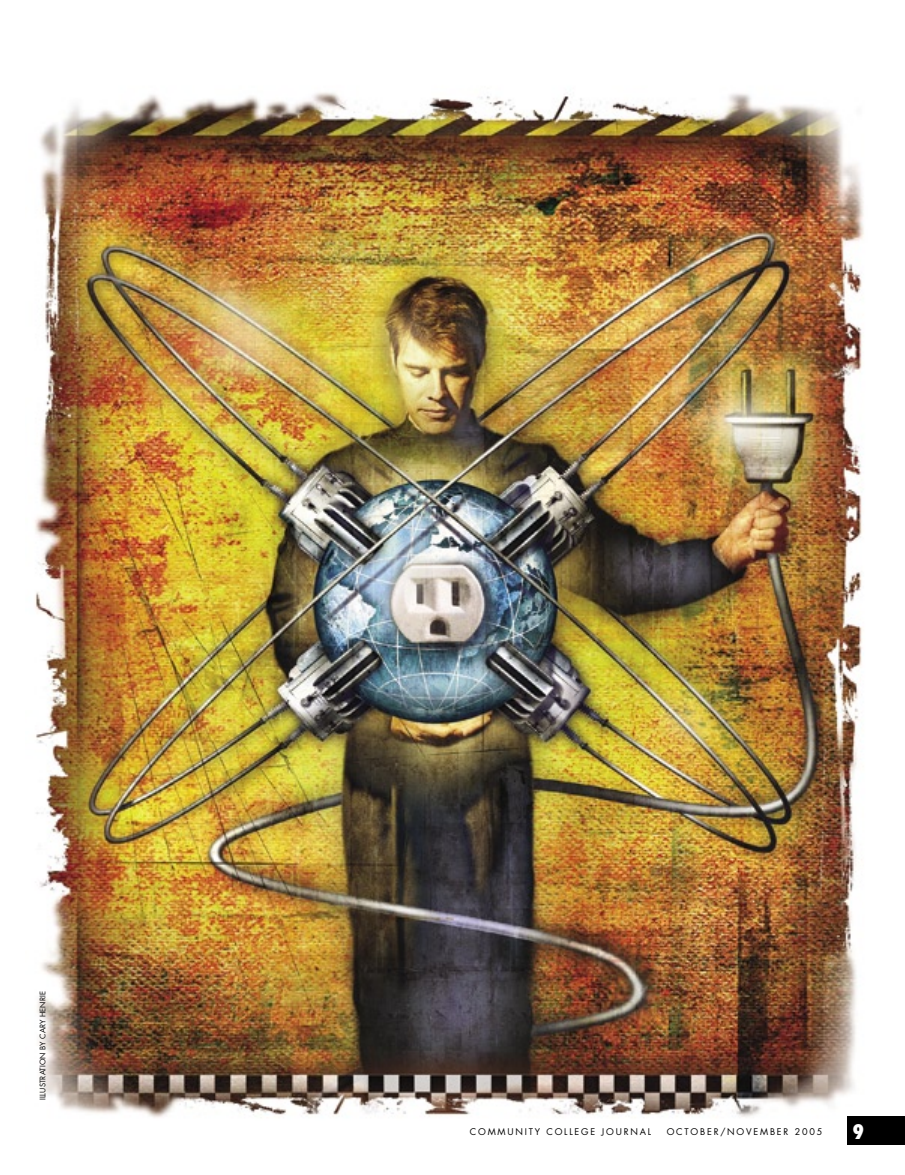
<style>
.page{position:relative;width:905px;height:1175px;background:#fff}
.page>*{position:absolute;margin:0;border:0;box-sizing:border-box;transform-origin:0 0}
.t1{font:800 condensed 19.5px "Futura";color:#fff}
.t2{font:9px "Futura";letter-spacing:.2em;color:#000}
.t3{font:7.5px "Futura";letter-spacing:.01em;color:#000}
</style>
<div class="page">
<img style="left:35px;top:92px;width:858px;height:1053px">
<div style="left:848px;top:1116px;width:56px;height:28px;background:#000"></div>
<p class="t3" style="left:38px;top:1100px;width:111px;rotate:-90deg">ILLUSTRATION BY CARY HENRIE</p>
<p class="t2" style="left:470px;top:1126px;width:183px">COMMUNITY COLLEGE JOURNAL</p>
<p class="t2" style="left:666px;top:1126px;width:157px">OCTOBER/NOVEMBER 2005</p>
<p class="t1" style="left:852px;top:1119px;width:13px">9</p>
</div>
